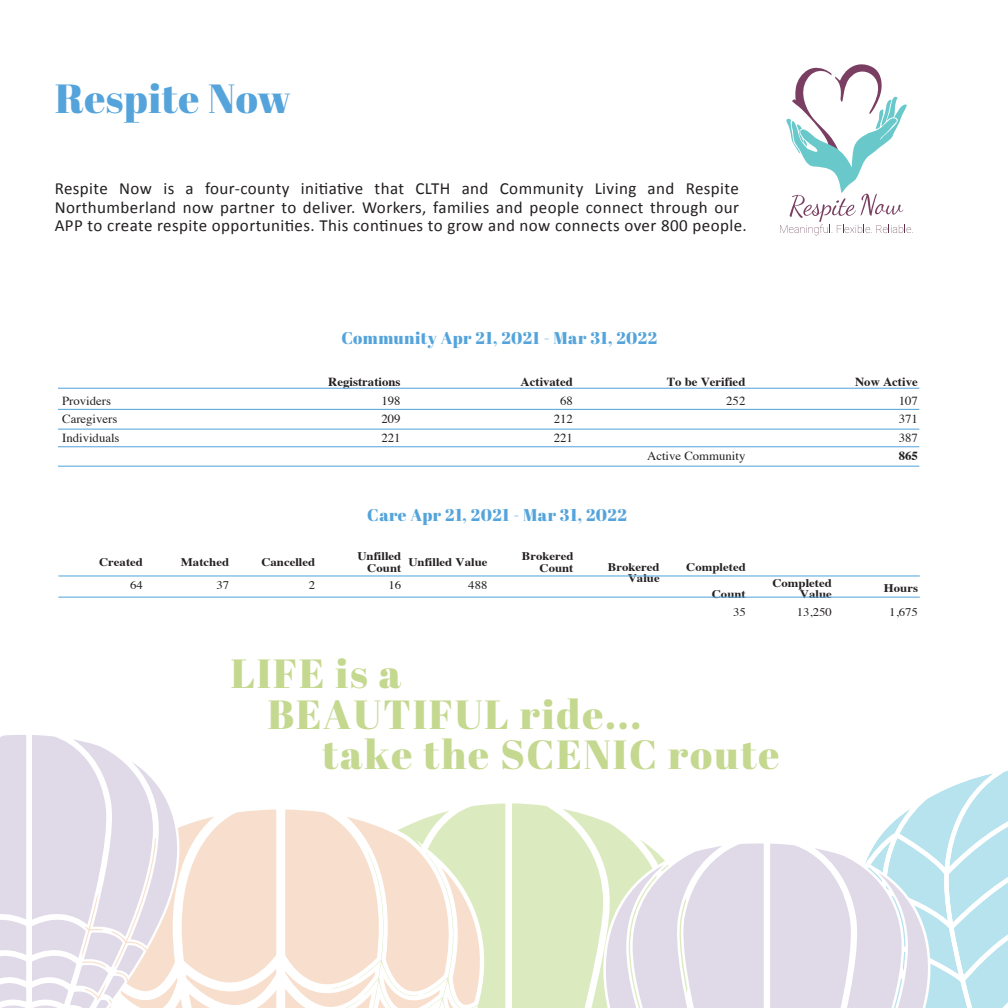
<style>
.page{position:relative;width:1008px;height:1008px;background:#fff}
.page>*{position:absolute;margin:0;border:0;box-sizing:border-box;transform-origin:0 0}
.t1{font:40.77px "Abril Fatface";letter-spacing:.045em;color:#c4d88f}
.t2{font:40.77px "Abril Fatface";letter-spacing:.01em;color:#54a4db}
.t3{font:16.97px/18.7px "Calibri";letter-spacing:.025em;color:#231f20}
.t4{font:16.97px "Abril Fatface";letter-spacing:.025em;color:#54a4db}
.t5{font:12.25px "Times";color:#231f20;scale:1.04 1}
.t6{font:700 12.25px "Times";color:#231f20;scale:1.04 1}
.t7{font:700 11.55px/11.5px "Times";color:#231f20;text-align:right;scale:1.1 1}
.t8{font:11.55px "Times";color:#231f20;scale:1.1 1}
</style>
<div class="page">
<hr style="left:58px;top:575px;width:862px;height:1px;background:#54a4db">
<hr style="left:58px;top:597px;width:862px;height:1px;background:#54a4db">
<svg style="left:780px;top:64px;width:133px;height:171px"></svg>
<hr style="left:58px;top:388px;width:861px;height:1px;background:#54a4db">
<hr style="left:58px;top:409px;width:861px;height:1px;background:#54a4db">
<hr style="left:58px;top:429px;width:861px;height:1px;background:#54a4db">
<hr style="left:58px;top:446px;width:861px;height:1px;background:#54a4db">
<hr style="left:58px;top:466px;width:861px;height:1px;background:#54a4db">
<svg style="left:0;top:735px;width:1008px;height:273px"></svg>
<h1 class="t2" style="left:55px;top:70px;width:238px">Respite Now</h1>
<p class="t3" style="left:55px;top:179px;width:694px">Respite Now is a four-county initiative that CLTH and Community Living and Respite<br>Northumberland now partner to deliver. Workers, families and people connect through our<br>APP to create respite opportunities. This continues to grow and now connects over 800 people.</p>
<p class="t4" style="left:341px;top:326px;width:317px">Community Apr 21, 2021 - Mar 31, 2022</p>
<p class="t6" style="left:328px;top:370px;width:71px">Registrations</p>
<p class="t6" style="left:521px;top:370px;width:52px">Activated</p>
<p class="t6" style="left:667px;top:370px;width:77px">To be Verified</p>
<p class="t6" style="left:855px;top:370px;width:62px">Now Active</p>
<p class="t5" style="left:62px;top:389px;width:49px">Providers</p>
<p class="t5" style="left:381px;top:389px;width:20px">198</p>
<p class="t5" style="left:560px;top:389px;width:14px">68</p>
<p class="t5" style="left:726px;top:389px;width:20px">252</p>
<p class="t5" style="left:899px;top:389px;width:20px">107</p>
<p class="t5" style="left:62px;top:407px;width:55px">Caregivers</p>
<p class="t5" style="left:381px;top:407px;width:20px">209</p>
<p class="t5" style="left:554px;top:407px;width:20px">212</p>
<p class="t5" style="left:899px;top:407px;width:20px">371</p>
<p class="t5" style="left:62px;top:426px;width:57px">Individuals</p>
<p class="t5" style="left:381px;top:426px;width:20px">221</p>
<p class="t5" style="left:554px;top:426px;width:20px">221</p>
<p class="t5" style="left:899px;top:426px;width:20px">387</p>
<p class="t5" style="left:647px;top:444px;width:96px">Active Community</p>
<p class="t6" style="left:899px;top:444px;width:20px">865</p>
<p class="t4" style="left:367px;top:503px;width:261px">Care Apr 21, 2021 - Mar 31, 2022</p>
<p class="t7" style="left:99px;top:555px;width:41px">Created</p>
<p class="t7" style="left:181px;top:555px;width:45px">Matched</p>
<p class="t7" style="left:261px;top:555px;width:50px">Cancelled</p>
<p class="t7" style="left:357px;top:549px;width:41px">Unfilled<br>Count</p>
<p class="t7" style="left:408px;top:555px;width:73px">Unfilled Value</p>
<p class="t7" style="left:522px;top:549px;width:49px">Brokered<br>Count</p>
<p class="t8" style="left:130px;top:575px;width:13px">64</p>
<p class="t8" style="left:216px;top:575px;width:13px">37</p>
<p class="t8" style="left:309px;top:575px;width:7px">2</p>
<p class="t8" style="left:389px;top:575px;width:13px">16</p>
<p class="t8" style="left:468px;top:575px;width:19px">488</p>
<p class="t7" style="left:608px;top:560px;width:49px">Brokered<br>Value</p>
<p class="t7" style="left:686px;top:560px;width:56px">Completed</p>
<p class="t7" style="left:712px;top:587px;width:32px">Count</p>
<p class="t7" style="left:772px;top:576px;width:56px">Completed<br>Value</p>
<p class="t7" style="left:884px;top:582px;width:32px">Hours</p>
<p class="t8" style="left:733px;top:601px;width:13px">35</p>
<p class="t8" style="left:797px;top:601px;width:33px">13,250</p>
<p class="t8" style="left:889px;top:601px;width:28px">1,675</p>
<h1 class="t1" style="left:231px;top:645px;width:172px">LIFE is a</h1>
<h1 class="t1" style="left:267px;top:686px;width:375px">BEAUTIFUL ride...</h1>
<h1 class="t1" style="left:322px;top:726px;width:459px">take the SCENIC route</h1>
</div>
